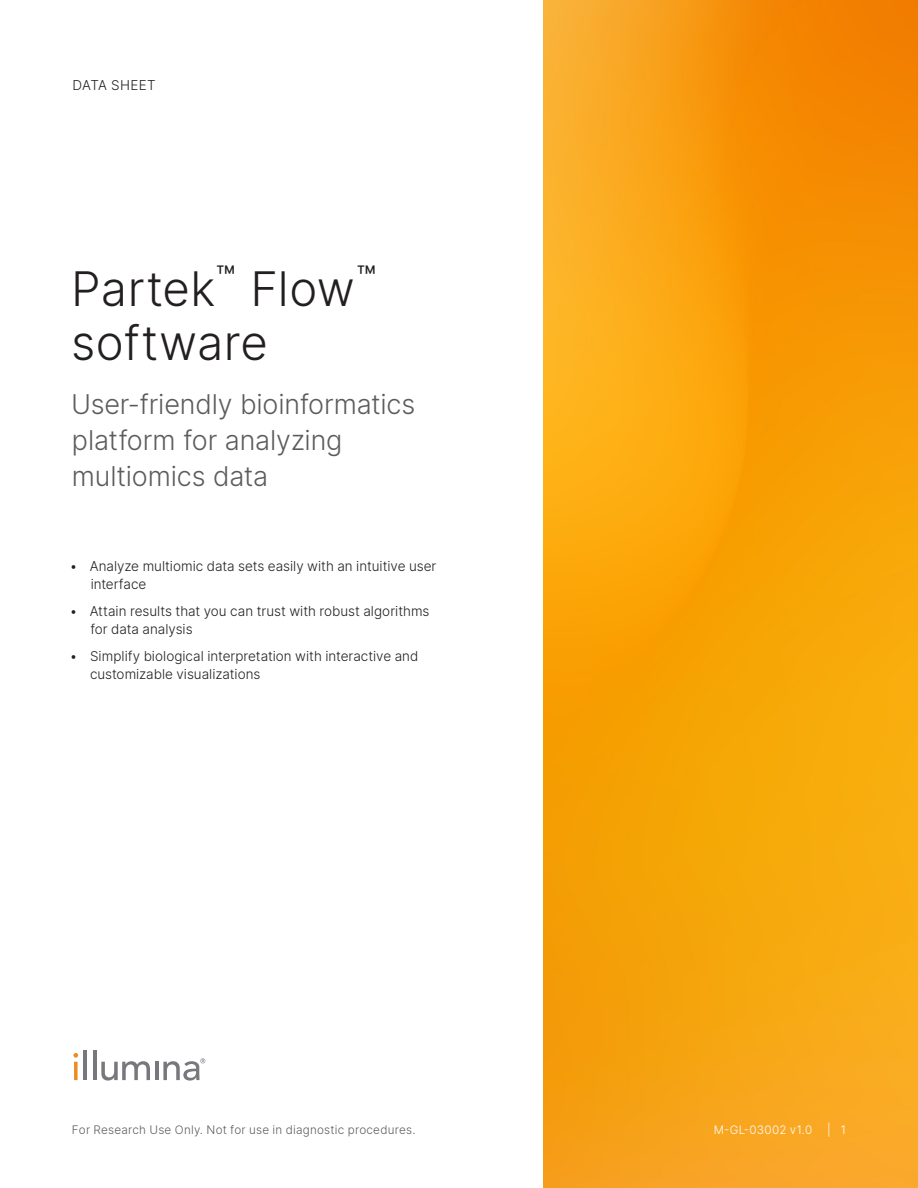
<style>
.page{position:relative;width:918px;height:1188px;background:#fff}
.page>*{position:absolute;margin:0;border:0;box-sizing:border-box;transform-origin:0 0}
.Title{font:300 47.25px/54px "Inter";letter-spacing:.01em;color:#231f20}
.Subtitle{font:300 27px/36px "Inter";letter-spacing:-.005em;color:#5c5c5c}
.zz_Document_Type___Segment{font:300 13.5px/18px "Inter";color:#231f20}
.zz_For_Research_Only{font:300 11.7px "Inter";letter-spacing:.02em;color:#5c5c5c}
.zz_Pub_Number{font:300 11.7px "Inter";letter-spacing:.025em;color:#fff}
</style>
<div class="page">
<img style="left:543px;top:0;width:375px;height:1188px">
<svg style="left:74px;top:1062px;width:4px;height:18px"></svg>
<hr style="left:83px;top:1051px;width:4px;height:29px;background:#77787c">
<hr style="left:93px;top:1051px;width:3px;height:29px;background:#77787c">
<svg style="left:101px;top:1061px;width:49px;height:20px"></svg>
<hr style="left:155px;top:1062px;width:3px;height:18px;background:#77787c">
<svg style="left:73px;top:1053px;width:5px;height:5px"></svg>
<svg style="left:163px;top:1058px;width:42px;height:23px"></svg>
<p class="zz_Document_Type___Segment" style="left:73px;top:76px;width:85px">DATA SHEET</p>
<p class="Title" style="left:71px;top:261px;width:306px">Partek<sup>™</sup> Flow<sup>™ </sup>software</p>
<p class="Subtitle" style="left:71px;top:386px;width:346px">User-friendly bioinformatics platform for analyzing multiomics data</p>
<p class="zz_Document_Type___Segment" style="left:91px;top:557px;width:347px;text-indent:-21px">• Analyze multiomic data sets easily with an intuitive user interface</p>
<p class="zz_Document_Type___Segment" style="left:90px;top:602px;width:341px;text-indent:-21px">• Attain results that you can trust with robust algorithms for data analysis</p>
<p class="zz_Document_Type___Segment" style="left:90px;top:647px;width:330px;text-indent:-20px">• Simplify biological interpretation with interactive and customizable visualizations</p>
<p class="zz_For_Research_Only" style="left:72px;top:1121px;width:345px">For Research Use Only. Not for use in diagnostic procedures.</p>
<p class="zz_Pub_Number" style="left:714px;top:1121px;width:100px">M-GL-03002 v1.0</p>
<p class="zz_Pub_Number" style="left:827px;top:1121px;width:20px">| 1</p>
</div>
